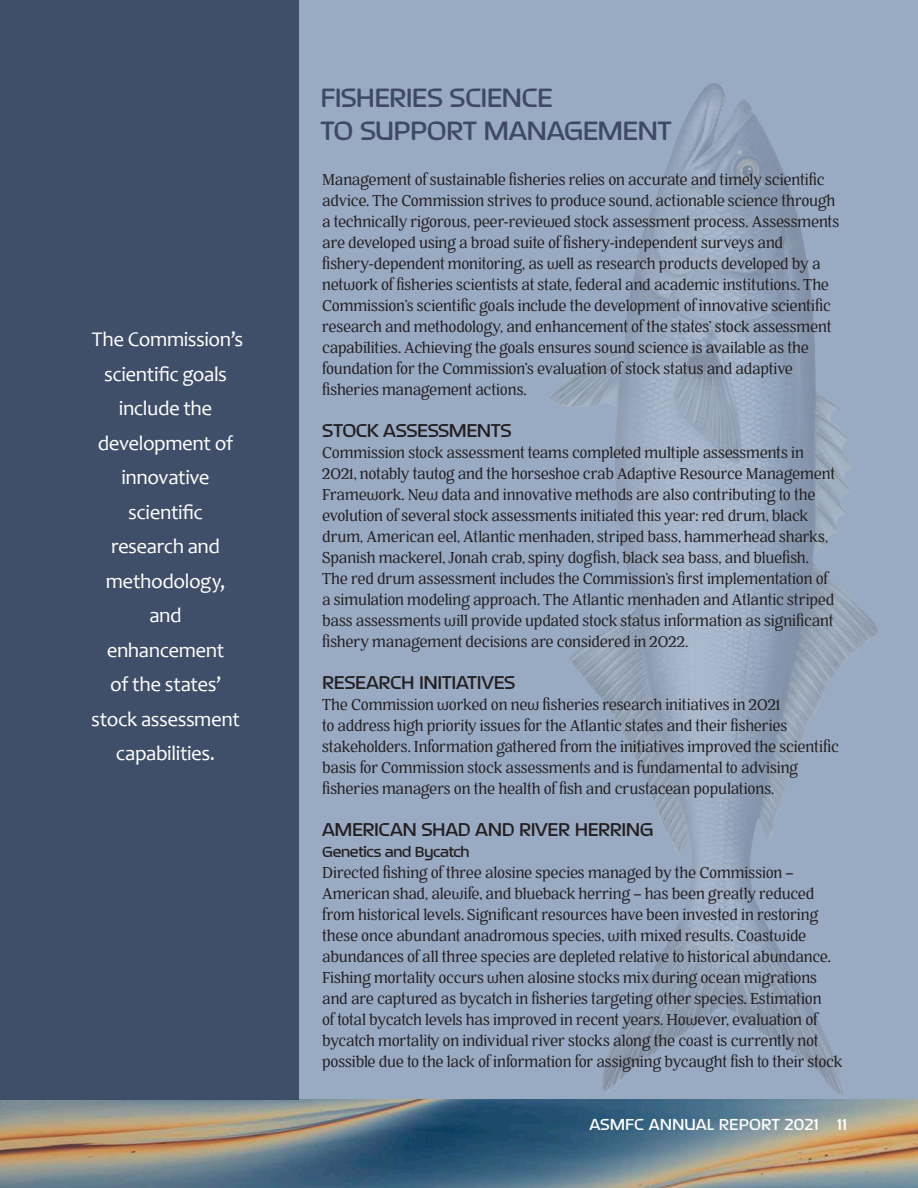
<style>
.page{position:relative;width:918px;height:1188px;background:#fff}
.page>*{position:absolute;margin:0;border:0;box-sizing:border-box;transform-origin:0 0}
.t1{font:500 30px "September";letter-spacing:-.025em;color:#3f4967}
.t2{font:21px/34.5px "Candara";letter-spacing:-.02em;color:#fff;text-align:center}
.t3{font:500 21px "September";letter-spacing:-.02em;color:#231f20}
.t4{font:500 18px "September";color:#fff}
.t5{font:16.5px/21px "Battlefin";letter-spacing:-.015em;color:#231f20}
.t6{font:500 16.5px "September";letter-spacing:-.015em;color:#231f20}
</style>
<div class="page">
<div style="left:1px;top:0;width:917px;height:1105px;background:#99aac3"></div>
<img style="left:0;top:1100px;width:1px;height:88px">
<img style="left:1px;top:1100px;width:917px;height:88px">
<img style="left:538px;top:83px;width:355px;height:1018px">
<div style="left:0;top:0;width:299px;height:1100px;background:#404f69"></div>
<p class="t2" style="left:92px;top:322px;width:153px">The Commission’s scientific goals include the development of innovative</p>
<p class="t2" style="left:128px;top:495px;width:76px">scientific</p>
<p class="t2" style="left:106px;top:529px;width:121px;text-align:left">research and methodology,</p>
<p class="t2" style="left:149px;top:598px;width:34px">and</p>
<p class="t2" style="left:91px;top:633px;width:150px">enhancement<br>of the states’ stock assessment capabilities.</p>
<p class="t1" style="left:320px;top:78px;width:234px">FISHERIES SCIENCE</p>
<p class="t1" style="left:320px;top:111px;width:353px">TO SUPPORT MANAGEMENT</p>
<p class="t5" style="left:322px;top:169px;width:519px">Management of sustainable fisheries relies on accurate and timely scientific advice. The Commission strives to produce sound, actionable science through a technically rigorous, peer-reviewed stock assessment process. Assessments are developed using a broad suite of fishery-independent surveys and fishery-dependent monitoring, as well as research products developed by a network of fisheries scientists at state, federal and academic institutions. The Commission’s scientific goals include the development of innovative scientific research and methodology, and enhancement of the states’ stock assessment capabilities. Achieving the goals ensures sound science is available as the foundation for the Commission’s evaluation of stock status and adaptive fisheries management actions.</p>
<p class="t3" style="left:322px;top:416px;width:191px">STOCK ASSESSMENTS</p>
<p class="t5" style="left:322px;top:442px;width:515px">Commission stock assessment teams completed multiple assessments in 2021, notably tautog and the horseshoe crab Adaptive Resource Management Framework. New data and innovative methods are also contributing to the evolution of several stock assessments initiated this year: red drum, black drum, American eel, Atlantic menhaden, striped bass, hammerhead sharks, Spanish mackerel, Jonah crab, spiny dogfish, black sea bass, and bluefish.<br>The red drum assessment includes the Commission’s first implementation of a simulation modeling approach. The Atlantic menhaden and Atlantic striped bass assessments will provide updated stock status information as significant fishery management decisions are considered in 2022.</p>
<p class="t3" style="left:322px;top:668px;width:195px">RESEARCH INITIATIVES</p>
<p class="t5" style="left:322px;top:694px;width:518px">The Commission worked on new fisheries research initiatives in 2021<br>to address high priority issues for the Atlantic states and their fisheries stakeholders. Information gathered from the initiatives improved the scientific basis for Commission stock assessments and is fundamental to advising fisheries managers on the health of fish and crustacean populations.</p>
<p class="t3" style="left:322px;top:815px;width:333px">AMERICAN SHAD AND RIVER HERRING</p>
<p class="t6" style="left:322px;top:841px;width:149px">Genetics and Bycatch</p>
<p class="t5" style="left:322px;top:862px;width:522px">Directed fishing of three alosine species managed by the Commission – American shad, alewife, and blueback herring – has been greatly reduced from historical levels. Significant resources have been invested in restoring these once abundant anadromous species, with mixed results. Coastwide abundances of all three species are depleted relative to historical abundance.<br>Fishing mortality occurs when alosine stocks mix during ocean migrations and are captured as bycatch in fisheries targeting other species. Estimation<br>of total bycatch levels has improved in recent years. However, evaluation of bycatch mortality on individual river stocks along the coast is currently not possible due to the lack of information for assigning bycaught fish to their stock</p>
<p class="t4" style="left:589px;top:1113px;width:259px">ASMFC ANNUAL REPORT 2021 11</p>
</div>
